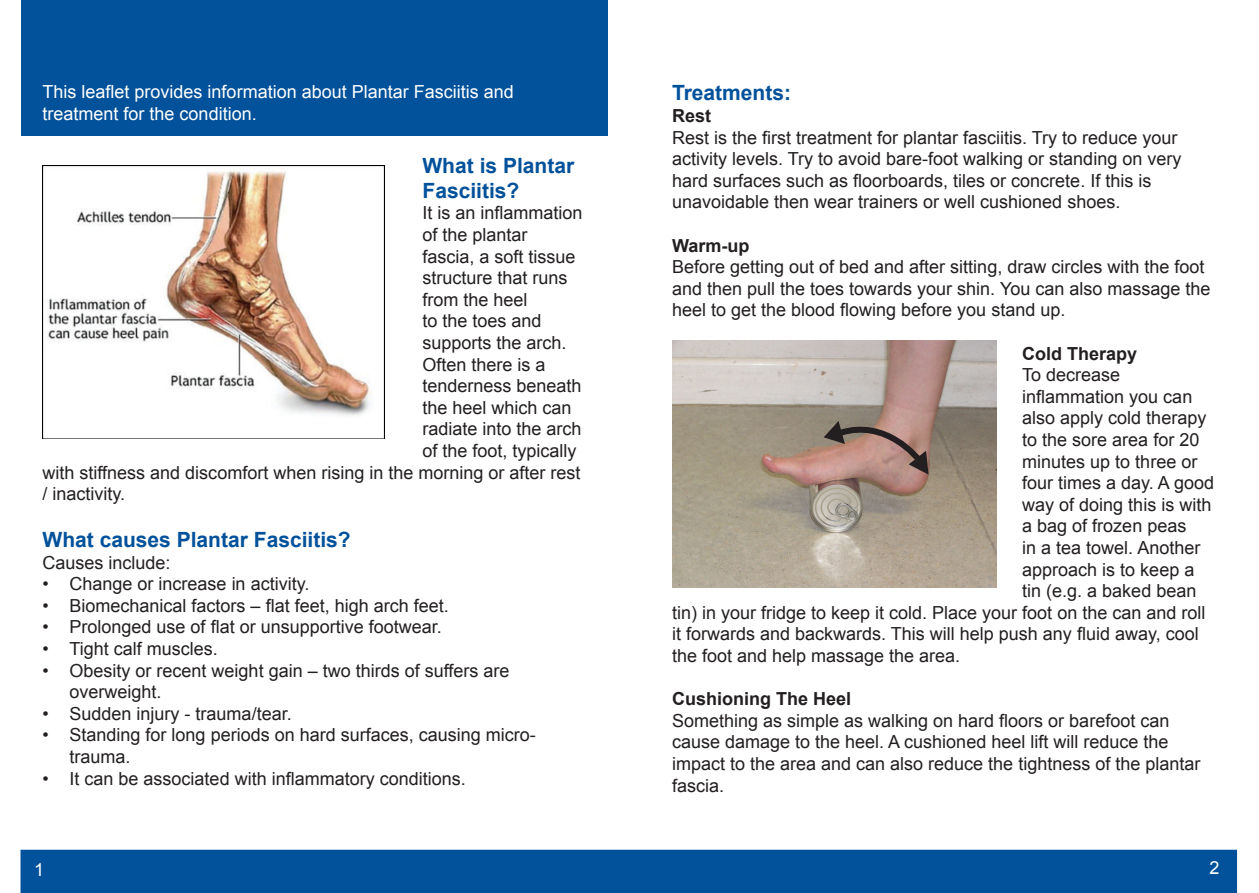
<style>
.page{position:relative;width:1259px;height:893px;background:#fff}
.page>*{position:absolute;margin:0;border:0;box-sizing:border-box;transform-origin:0 0}
.t1{font:700 21px/25.2px "Arial";color:#01519b}
.t2{font:18px/21.6px "Arial";color:#231f20}
.t3{font:18px/21.6px "Arial";color:#fff}
.t4{font:700 18px "Arial";color:#231f20}
</style>
<div class="page">
<div style="left:21px;top:0;width:587px;height:136px;background:#01519b"></div>
<div style="left:21px;top:850px;width:1216px;height:43px;background:#01519b"></div>
<img style="left:672px;top:340px;width:324px;height:247px">
<svg style="left:822px;top:418px;width:107px;height:58px;background:#a07f75"></svg>
<img style="left:43px;top:165px;width:341px;height:274px">
<p class="t3" style="left:43px;top:81px;width:473px">This leaflet provides information about Plantar Fasciitis and treatment for the condition.</p>
<p class="t1" style="left:422px;top:153px;width:153px">What is Plantar<br>Fasciitis?</p>
<p class="t2" style="left:422px;top:202px;width:162px">It is an inflammation</p>
<p class="t2" style="left:422px;top:224px;width:107px">of the plantar</p>
<p class="t2" style="left:422px;top:246px;width:155px">fascia, a soft tissue</p>
<p class="t2" style="left:422px;top:267px;width:147px">structure that runs</p>
<p class="t2" style="left:422px;top:289px;width:107px">from the heel</p>
<p class="t2" style="left:422px;top:310px;width:121px">to the toes and</p>
<p class="t2" style="left:422px;top:332px;width:146px">supports the arch.</p>
<p class="t2" style="left:422px;top:354px;width:125px">Often there is a</p>
<p class="t2" style="left:422px;top:375px;width:161px">tenderness beneath</p>
<p class="t2" style="left:422px;top:397px;width:151px">the heel which can</p>
<p class="t2" style="left:422px;top:418px;width:161px">radiate into the arch</p>
<p class="t2" style="left:422px;top:440px;width:156px">of the foot, typically</p>
<p class="t2" style="left:43px;top:462px;width:539px">with stiffness and discomfort when rising in the morning or after rest</p>
<p class="t2" style="left:43px;top:483px;width:84px">/ inactivity.</p>
<p class="t1" style="left:43px;top:528px;width:310px">What causes Plantar Fasciitis?</p>
<p class="t2" style="left:43px;top:552px;width:130px">Causes include:</p>
<p class="t2" style="left:70px;top:573px;width:241px">Change or increase in activity.</p>
<p class="t2" style="left:70px;top:595px;width:381px">Biomechanical factors – flat feet, high arch feet.</p>
<p class="t2" style="left:70px;top:616px;width:374px">Prolonged use of flat or unsupportive footwear.</p>
<p class="t2" style="left:70px;top:638px;width:150px">Tight calf muscles.</p>
<p class="t2" style="left:70px;top:660px;width:441px">Obesity or recent weight gain – two thirds of suffers are overweight.</p>
<p class="t2" style="left:70px;top:703px;width:224px">Sudden injury - trauma/tear.</p>
<p class="t2" style="left:70px;top:724px;width:468px">Standing for long periods on hard surfaces, causing micro&shy;trauma.</p>
<p class="t2" style="left:70px;top:768px;width:398px">It can be associated with inflammatory conditions.</p>
<p class="t2" style="left:43px;top:573px;width:8px;text-align:justify">• • • • •</p>
<p class="t2" style="left:43px;top:703px;width:8px">• •</p>
<p class="t2" style="left:43px;top:768px;width:8px">•</p>
<p class="t1" style="left:672px;top:81px;width:121px">Treatments:</p>
<p class="t4" style="left:672px;top:104px;width:41px">Rest</p>
<p class="t2" style="left:672px;top:127px;width:511px">Rest is the first treatment for plantar fasciitis. Try to reduce your activity levels. Try to avoid bare-foot walking or standing on very hard surfaces such as floorboards, tiles or concrete. If this is unavoidable then wear trainers or well cushioned shoes.</p>
<p class="t4" style="left:672px;top:233px;width:79px">Warm-up</p>
<p class="t2" style="left:672px;top:256px;width:540px">Before getting out of bed and after sitting, draw circles with the foot and then pull the toes towards your shin. You can also massage the heel to get the blood flowing before you stand up.</p>
<p class="t4" style="left:1022px;top:341px;width:117px">Cold Therapy</p>
<p class="t2" style="left:1022px;top:364px;width:100px">To decrease</p>
<p class="t2" style="left:1022px;top:386px;width:172px">inflammation you can</p>
<p class="t2" style="left:1022px;top:407px;width:186px">also apply cold therapy</p>
<p class="t2" style="left:1022px;top:429px;width:179px">to the sore area for 20</p>
<p class="t2" style="left:1022px;top:451px;width:177px">minutes up to three or</p>
<p class="t2" style="left:1022px;top:472px;width:193px">four times a day. A good</p>
<p class="t2" style="left:1022px;top:494px;width:191px">way of doing this is with</p>
<p class="t2" style="left:1022px;top:515px;width:166px">a bag of frozen peas</p>
<p class="t2" style="left:1022px;top:537px;width:180px">in a tea towel. Another</p>
<p class="t2" style="left:1022px;top:559px;width:174px">approach is to keep a</p>
<p class="t2" style="left:1022px;top:580px;width:176px">tin (e.g. a baked bean</p>
<p class="t2" style="left:672px;top:602px;width:535px">tin) in your fridge to keep it cold. Place your foot on the can and roll</p>
<p class="t2" style="left:672px;top:623px;width:528px">it forwards and backwards. This will help push any fluid away, cool</p>
<p class="t2" style="left:672px;top:645px;width:290px">the foot and help massage the area.</p>
<p class="t4" style="left:672px;top:687px;width:181px">Cushioning The Heel</p>
<p class="t2" style="left:672px;top:710px;width:530px">Something as simple as walking on hard floors or barefoot can cause damage to the heel. A cushioned heel lift will reduce the impact to the area and can also reduce the tightness of the plantar fascia.</p>
<p class="t3" style="left:34px;top:859px;width:12px">1</p>
<p class="t3" style="left:1209px;top:857px;width:12px">2</p>
</div>
